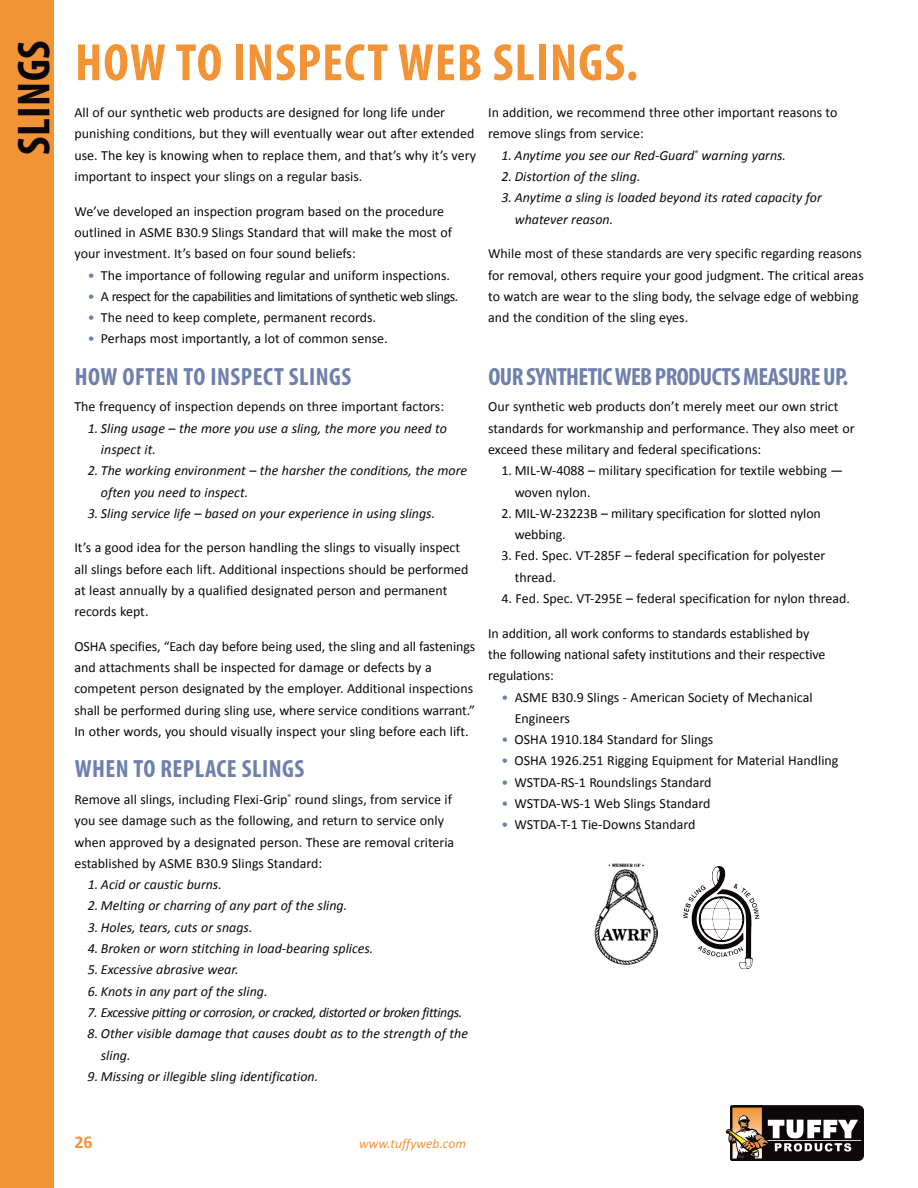
<style>
.page{position:relative;width:918px;height:1188px;background:#fff}
.page>*{position:absolute;margin:0;border:0;box-sizing:border-box;transform-origin:0 0}
.t1{font:700 condensed 52.95px "Myriad Pro";letter-spacing:.02em;color:#f29335}
.t2{font:700 condensed 46.5px "Myriad Pro";letter-spacing:.01em;color:#0c080a}
.t3{font:700 condensed 25.05px "Myriad Pro";letter-spacing:.02em;color:#6e80ab}
.t4{font:700 condensed 25.05px "Myriad Pro";letter-spacing:-.025em;color:#6e80ab}
.t5{font:700 18px "Calibri";color:#f29335}
.t6{font:13.95px/21.3px "Calibri";color:#0c080a}
.t7{font:italic 13.95px/21.3px "Calibri";color:#0c080a}
.t8{font:italic 13.95px "Calibri";letter-spacing:-.03em;color:#0c080a}
.t9{font:13.95px "Calibri";letter-spacing:-.03em;color:#0c080a}
.t10{font:italic 13.5px "Calibri";color:#f29335}
.s1{color:#6e80ab}
</style>
<div class="page">
<div style="left:0;top:0;width:54px;height:1188px;background:#f29335"></div>
<div style="left:730px;top:1105px;width:134px;height:56px;background:#0c080a;border-radius:6px"></div>
<svg style="left:726px;top:1105px;width:134px;height:56px"></svg>
<img style="left:594px;top:863px;width:64px;height:102px">
<svg style="left:683px;top:866px;width:76px;height:103px"></svg>
<h2 class="t2" style="left:5px;top:155px;width:116px;rotate:-90deg">SLINGS</h2>
<h1 class="t1" style="left:75px;top:29px;width:564px">HOW TO INSPECT WEB SLINGS.</h1>
<p class="t6" style="left:488px;top:102px;width:351px">In addition, we recommend three other important reasons to remove slings from service:</p>
<p class="t7" style="left:501px;top:144px;width:286px">1. Anytime you see our Red-Guard<sup>®</sup> warning yarns.</p>
<p class="t7" style="left:501px;top:165px;width:141px">2. Distortion of the sling.</p>
<p class="t7" style="left:515px;top:187px;width:309px;text-indent:-13px">3. Anytime a sling is loaded beyond its rated capacity for whatever reason.</p>
<p class="t6" style="left:488px;top:243px;width:377px">While most of these standards are very specific regarding reasons for removal, others require your good judgment. The critical areas to watch are wear to the sling body, the selvage edge of webbing and the condition of the sling eyes.</p>
<p class="t6" style="left:75px;top:102px;width:403px">All of our synthetic web products are designed for long life under punishing conditions, but they will eventually wear out after extended use. The key is knowing when to replace them, and that’s why it’s very important to inspect your slings on a regular basis.</p>
<p class="t6" style="left:75px;top:200px;width:379px">We’ve developed an inspection program based on the procedure outlined in ASME B30.9 Slings Standard that will make the most of your investment. It’s based on four sound beliefs:</p>
<p class="t6" style="left:88px;top:264px;width:364px"><span class="s1">•</span> The importance of following regular and uniform inspections.</p>
<p class="t9" style="left:88px;top:287px;width:372px"><span class="s1">•</span> A respect for the capabilities and limitations of synthetic web slings.</p>
<p class="t6" style="left:88px;top:307px;width:290px"><span class="s1">•</span> The need to keep complete, permanent records.</p>
<p class="t6" style="left:88px;top:328px;width:301px"><span class="s1">•</span> Perhaps most importantly, a lot of common sense.</p>
<h3 class="t3" style="left:75px;top:361px;width:278px">HOW OFTEN TO INSPECT SLINGS</h3>
<p class="t6" style="left:75px;top:396px;width:371px">The frequency of inspection depends on three important factors:</p>
<p class="t7" style="left:101px;top:417px;width:347px;text-indent:-13px">1. Sling usage – the more you use a sling, the more you need to inspect it.</p>
<p class="t7" style="left:101px;top:459px;width:368px;text-indent:-13px">2. The working environment – the harsher the conditions, the more often you need to inspect.</p>
<p class="t7" style="left:88px;top:502px;width:349px">3. Sling service life – based on your experience in using slings.</p>
<p class="t6" style="left:74px;top:537px;width:396px">It’s a good idea for the person handling the slings to visually inspect all slings before each lift. Additional inspections should be performed at least annually by a qualified designated person and permanent records kept.</p>
<p class="t6" style="left:74px;top:636px;width:402px">OSHA specifies, “Each day before being used, the sling and all fastenings and attachments shall be inspected for damage or defects by a competent person designated by the employer. Additional inspections shall be performed during sling use, where service conditions warrant.” In other words, you should visually inspect your sling before each lift.</p>
<h3 class="t3" style="left:75px;top:753px;width:231px">WHEN TO REPLACE SLINGS</h3>
<p class="t6" style="left:75px;top:789px;width:381px">Remove all slings, including Flexi-Grip<sup>®</sup> round slings, from service if you see damage such as the following, and return to service only when approved by a designated person. These are removal criteria established by ASME B30.9 Slings Standard:</p>
<p class="t7" style="left:88px;top:873px;width:136px">1. Acid or caustic burns.</p>
<p class="t7" style="left:88px;top:895px;width:261px">2. Melting or charring of any part of the sling.</p>
<p class="t7" style="left:88px;top:916px;width:166px">3. Holes, tears, cuts or snags.</p>
<p class="t7" style="left:88px;top:937px;width:287px">4. Broken or worn stitching in load-bearing splices.</p>
<p class="t7" style="left:88px;top:959px;width:152px">5. Excessive abrasive wear.</p>
<p class="t7" style="left:88px;top:980px;width:181px">6. Knots in any part of the sling.</p>
<p class="t8" style="left:88px;top:1003px;width:376px">7. Excessive pitting or corrosion, or cracked, distorted or broken fittings.</p>
<p class="t7" style="left:101px;top:1023px;width:369px;text-indent:-13px">8. Other visible damage that causes doubt as to the strength of the sling.</p>
<p class="t7" style="left:88px;top:1065px;width:232px">9. Missing or illegible sling identification.</p>
<h3 class="t4" style="left:489px;top:361px;width:361px">OUR SYNTHETIC WEB PRODUCTS MEASURE UP.</h3>
<p class="t6" style="left:488px;top:396px;width:368px">Our synthetic web products don’t merely meet our own strict standards for workmanship and performance. They also meet or exceed these military and federal specifications:</p>
<p class="t6" style="left:515px;top:460px;width:330px;text-indent:-13px">1. MIL-W-4088 – military specification for textile webbing — woven nylon.</p>
<p class="t6" style="left:515px;top:503px;width:308px;text-indent:-13px">2. MIL-W-23223B – military specification for slotted nylon webbing.</p>
<p class="t6" style="left:515px;top:545px;width:312px;text-indent:-13px">3. Fed. Spec. VT-285F – federal specification for polyester thread.</p>
<p class="t6" style="left:501px;top:588px;width:350px">4. Fed. Spec. VT-295E – federal specification for nylon thread.</p>
<p class="t6" style="left:488px;top:622px;width:339px">In addition, all work conforms to standards established by the following national safety institutions and their respective regulations:</p>
<p class="t6" style="left:515px;top:686px;width:299px;text-indent:-13px"><span class="s1">•</span> ASME B30.9 Slings - American Society of Mechanical<br>Engineers</p>
<p class="t6" style="left:501px;top:729px;width:214px"><span class="s1">•</span> OSHA 1910.184 Standard for Slings</p>
<p class="t6" style="left:501px;top:750px;width:339px"><span class="s1">•</span> OSHA 1926.251 Rigging Equipment for Material Handling</p>
<p class="t6" style="left:501px;top:772px;width:212px"><span class="s1">•</span> WSTDA-RS-1 Roundslings Standard</p>
<p class="t6" style="left:501px;top:793px;width:211px"><span class="s1">•</span> WSTDA-WS-1 Web Slings Standard</p>
<p class="t6" style="left:501px;top:814px;width:196px"><span class="s1">•</span> WSTDA-T-1 Tie-Downs Standard</p>
<p class="t5" style="left:75px;top:1130px;width:20px">26</p>
<p class="t10" style="left:359px;top:1134px;width:108px">www.tuffyweb.com</p>
</div>
